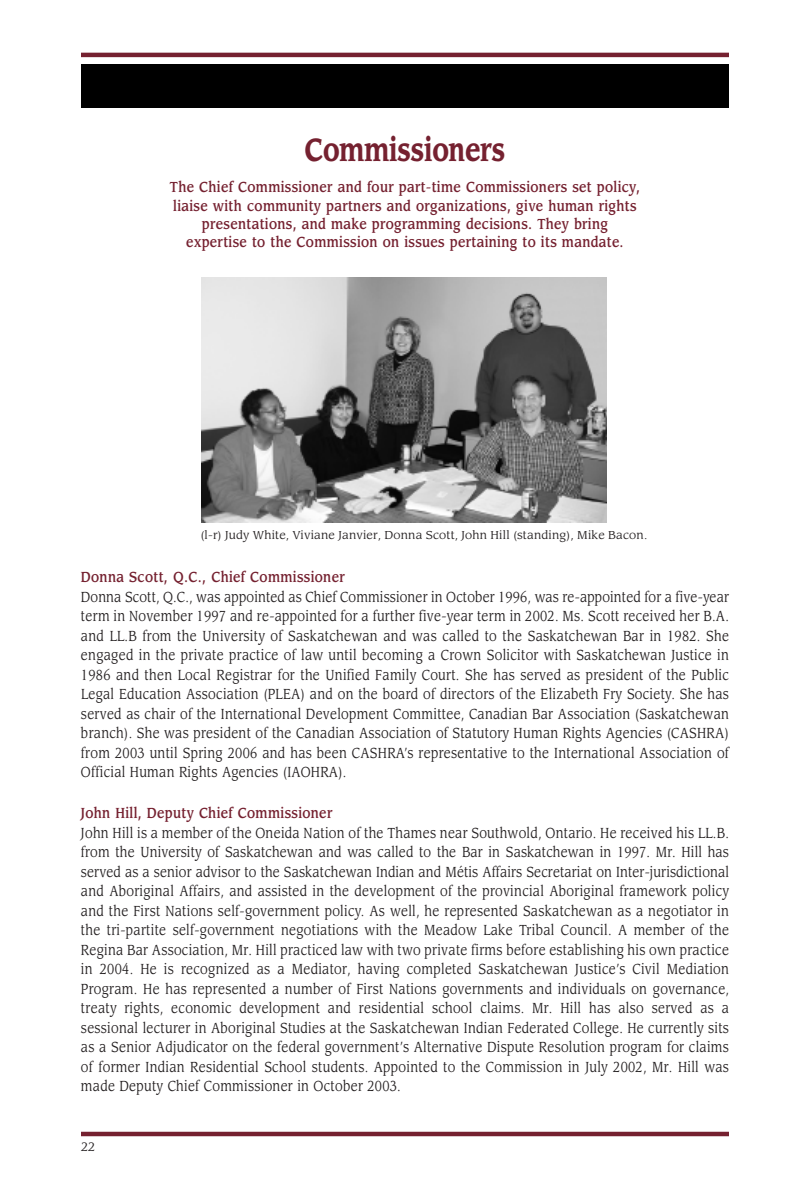
<style>
.page{position:relative;width:810px;height:1188px;background:#fff}
.page>*{position:absolute;margin:0;border:0;box-sizing:border-box;transform-origin:0 0}
.t1{font:700 31.5px "Leawood";color:#752130;scale:.75 1}
.t2{font:14.25px/19.5px "Leawood";letter-spacing:.025em;color:#231f20;text-align:justify;scale:.85 1}
.t3{font:500 14.25px/18.3px "Leawood";letter-spacing:.025em;color:#752130;text-align:center;scale:.85 1}
.t4{font:12px "Leawood";color:#231f20}
.t5{font:11.25px "Leawood Std";letter-spacing:.02em;color:#231f20}
</style>
<div class="page">
<hr style="left:81px;top:1132px;width:648px;height:4px;background:#752130">
<hr style="left:81px;top:53px;width:648px;height:4px;background:#752130">
<div style="left:81px;top:64px;width:648px;height:44px;background:#000"></div>
<img style="left:201px;top:277px;width:405px;height:245px">
<h1 class="t1" style="left:305px;top:136px;width:269px">Commissioners</h1>
<p class="t3" style="left:170px;top:180px;width:555px">The Chief Commissioner and four part-time Commissioners set policy, liaise with community partners and organizations, give human rights presentations, and make programming decisions. They bring expertise to the Commission on issues pertaining to its mandate.</p>
<p class="t5" style="left:200px;top:530px;width:448px">(l-r) Judy White, Viviane Janvier, Donna Scott, John Hill (standing), Mike Bacon.</p>
<p class="t3" style="left:81px;top:569px;width:312px">Donna Scott, Q.C., Chief Commissioner</p>
<p class="t2" style="left:81px;top:588px;width:764px">Donna Scott, Q.C., was appointed as Chief Commissioner in October 1996, was re-appointed for a five-year term in November 1997 and re-appointed for a further five-year term in 2002. Ms. Scott received her B.A. and LL.B from the University of Saskatchewan and was called to the Saskatchewan Bar in 1982. She engaged in the private practice of law until becoming a Crown Solicitor with Saskatchewan Justice in 1986 and then Local Registrar for the Unified Family Court. She has served as president of the Public Legal Education Association (PLEA) and on the board of directors of the Elizabeth Fry Society. She has served as chair of the International Development Committee, Canadian Bar Association (Saskatchewan branch). She was president of the Canadian Association of Statutory Human Rights Agencies (CASHRA) from 2003 until Spring 2006 and has been CASHRA’s representative to the International Association of Official Human Rights Agencies (IAOHRA).</p>
<p class="t3" style="left:81px;top:805px;width:297px">John Hill, Deputy Chief Commissioner</p>
<p class="t2" style="left:81px;top:824px;width:764px">John Hill is a member of the Oneida Nation of the Thames near Southwold, Ontario. He received his LL.B. from the University of Saskatchewan and was called to the Bar in Saskatchewan in 1997. Mr. Hill has served as a senior advisor to the Saskatchewan Indian and Métis Affairs Secretariat on Inter-jurisdictional and Aboriginal Affairs, and assisted in the development of the provincial Aboriginal framework policy and the First Nations self-government policy. As well, he represented Saskatchewan as a negotiator in the tri-partite self-government negotiations with the Meadow Lake Tribal Council. A member of the Regina Bar Association, Mr. Hill practiced law with two private firms before establishing his own practice in 2004. He is recognized as a Mediator, having completed Saskatchewan Justice’s Civil Mediation Program. He has represented a number of First Nations governments and individuals on governance, treaty rights, economic development and residential school claims. Mr. Hill has also served as a sessional lecturer in Aboriginal Studies at the Saskatchewan Indian Federated College. He currently sits as a Senior Adjudicator on the federal government’s Alternative Dispute Resolution program for claims of former Indian Residential School students. Appointed to the Commission in July 2002, Mr. Hill was made Deputy Chief Commissioner in October 2003.</p>
<p class="t4" style="left:81px;top:1142px;width:16px">22</p>
</div>
